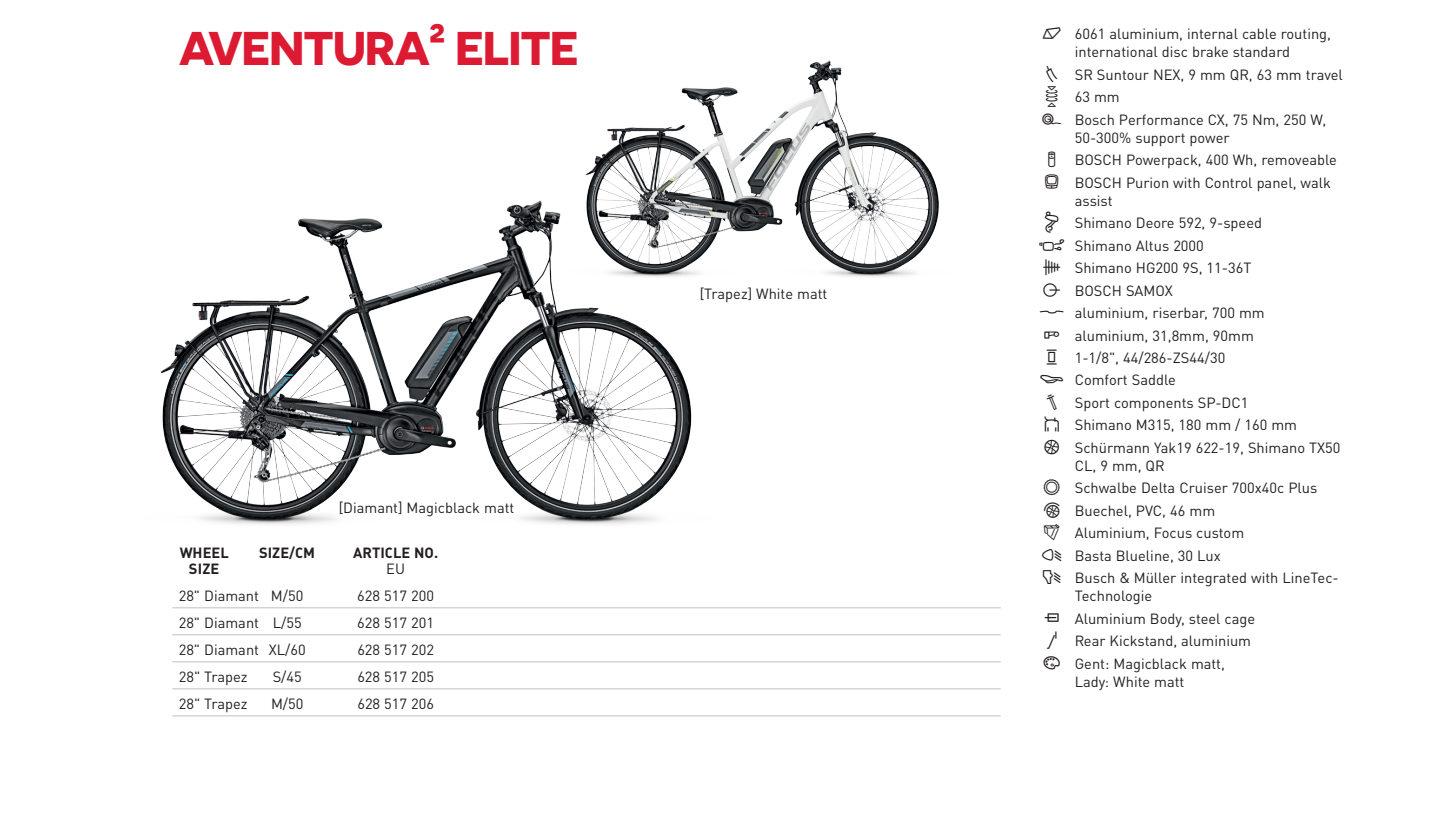
<style>
.page{position:relative;width:1436px;height:820px;background:#fff}
.page>*{position:absolute;margin:0;border:0;box-sizing:border-box;transform-origin:0 0}
.t1{font:700 47.25px "Novecentosanswide";letter-spacing:-.03em;color:#dc1a32}
.t2{font:14.62px/22.5px "DINOT";color:#231f20}
.t3{font:700 14.62px "DIN";color:#231f20}
.t4{font:700 14.62px "DINOT";color:#231f20}
.s1{font-family:"Bike Icons 2017";font-size:18px}
</style>
<div class="page">
<hr style="left:172px;top:607px;width:828px;height:1px;background:#c7c8ca">
<hr style="left:172px;top:634px;width:828px;height:1px;background:#c7c8ca">
<hr style="left:172px;top:661px;width:828px;height:1px;background:#c7c8ca">
<hr style="left:172px;top:688px;width:828px;height:1px;background:#c7c8ca">
<hr style="left:172px;top:715px;width:828px;height:1px;background:#c7c8ca">
<img style="left:160px;top:200px;width:532px;height:324px">
<img style="left:556px;top:60px;width:383px;height:218px">
<h1 class="t1" style="left:179px;top:19px;width:401px">AVENTURA² ELITE</h1>
<p class="t2" style="left:339px;top:495px;width:177px">[Diamant] Magicblack matt</p>
<p class="t3" style="left:180px;top:543px;width:51px">WHEEL</p>
<p class="t3" style="left:259px;top:543px;width:57px">SIZE/CM</p>
<p class="t3" style="left:353px;top:543px;width:86px">ARTICLE NO.</p>
<p class="t4" style="left:189px;top:557px;width:32px">SIZE</p>
<p class="t2" style="left:386px;top:556px;width:20px">EU</p>
<p class="t2" style="left:179px;top:583px;width:126px">28" Diamant M/50</p>
<p class="t2" style="left:357px;top:583px;width:78px">628 517 200</p>
<p class="t2" style="left:179px;top:610px;width:124px">28" Diamant L/55</p>
<p class="t2" style="left:357px;top:610px;width:78px">628 517 201</p>
<p class="t2" style="left:179px;top:637px;width:128px">28" Diamant XL/60</p>
<p class="t2" style="left:357px;top:637px;width:78px">628 517 202</p>
<p class="t2" style="left:179px;top:664px;width:70px">28" Trapez</p>
<p class="t2" style="left:273px;top:664px;width:31px">S/45</p>
<p class="t2" style="left:357px;top:664px;width:78px">628 517 205</p>
<p class="t2" style="left:179px;top:691px;width:70px">28" Trapez</p>
<p class="t2" style="left:271px;top:691px;width:34px">M/50</p>
<p class="t2" style="left:357px;top:691px;width:78px">628 517 206</p>
<p class="t2" style="left:699px;top:281px;width:129px">[Trapez] White matt</p>
<p class="t2" style="left:1074px;top:24px;width:258px;line-height:18px;text-indent:-32px"><span class="s1">Q</span> 6061 aluminium, internal cable routing, international disc brake standard</p>
<p class="t2" style="left:1042px;top:62px;width:301px"><span class="s1">H</span> SR Suntour NEX, 9 mm QR, 63 mm travel <span class="s1">,</span> 63 mm<br><span class="s1">O</span> Bosch Performance CX, 75 Nm, 250 W,</p>
<p class="t2" style="left:1042px;top:125px;width:296px;text-indent:32px">50-300% support power<br><span class="s1">9</span> BOSCH Powerpack, 400 Wh, removeable <span class="s1">#</span> BOSCH Purion with Control panel, walk</p>
<p class="t2" style="left:1042px;top:188px;width:221px;text-indent:32px">assist<br><span class="s1">W</span> Shimano Deore 592, 9-speed<br><span class="s1">V</span> Shimano Altus 2000</p>
<p class="t2" style="left:1074px;top:255px;width:178px">Shimano HG200 9S, 11-36T</p>
<p class="t2" style="left:1042px;top:278px;width:131px"><span class="s1">L</span> BOSCH SAMOX</p>
<p class="t2" style="left:1042px;top:300px;width:223px"><span class="s1">N</span> aluminium, riserbar, 700 mm</p>
<p class="t2" style="left:1074px;top:323px;width:181px">aluminium, 31,8mm, 90mm</p>
<p class="t2" style="left:1042px;top:345px;width:184px"><span class="s1">Y</span> 1-1/8", 44/286-ZS44/30</p>
<p class="t2" style="left:1042px;top:367px;width:135px"><span class="s1">T</span> Comfort Saddle</p>
<p class="t2" style="left:1042px;top:390px;width:207px"><span class="s1">U</span> Sport components SP-DC1</p>
<p class="t2" style="left:1042px;top:412px;width:256px"><span class="s1">A</span> Shimano M315, 180 mm / 160 mm</p>
<p class="t2" style="left:1042px;top:435px;width:299px"><span class="s1">M</span> Schürmann Yak19 622-19, Shimano TX50</p>
<p class="t2" style="left:1042px;top:453px;width:276px;text-indent:32px">CL, 9 mm, QR<br><span class="s1">R</span> Schwalbe Delta Cruiser 700x40c Plus<br><span class="s1">X</span> Buechel, PVC, 46 mm<br><span class="s1">I</span> Aluminium, Focus custom</p>
<p class="t2" style="left:1042px;top:543px;width:297px">✓ Basta Blueline, 30 Lux<br><span class="s1">S</span> Busch &amp; Müller integrated with LineTec-</p>
<p class="t2" style="left:1042px;top:583px;width:214px;text-indent:32px">Technologie<br><span class="s1">4</span> Aluminium Body, steel cage<br><span class="s1">E</span> Rear Kickstand, aluminium<br><span class="s1">0</span> Gent: Magicblack matt,</p>
<p class="t2" style="left:1074px;top:669px;width:111px">Lady: White matt</p>
</div>
